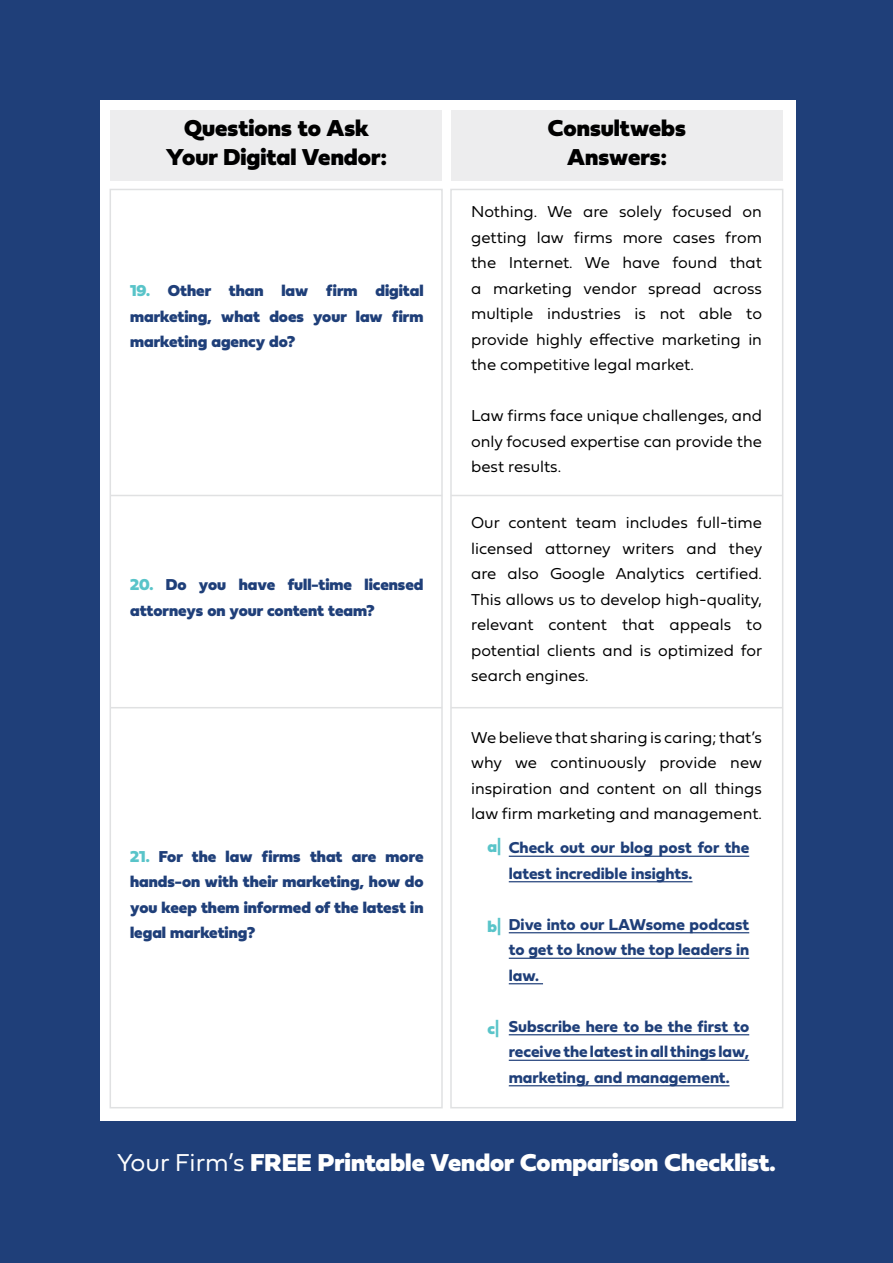
<style>
.page{position:relative;width:893px;height:1263px;background:#1f3f79}
.page>*{position:absolute;margin:0;border:0;box-sizing:border-box;transform-origin:0 0}
.t1{font:25.5px "Fieldwork Geo Black";color:#fff}
.t2{font:24px/28.5px "Fieldwork Geo Black";color:#000;text-align:center}
.t3{font:16.5px/25.5px "Fieldwork Geo Light";color:#000;text-align:justify}
.t4{font:16.5px/25.5px "Fieldwork Geo Black";color:#1f3f79;text-align:justify}
.t5{font:16.5px/25.5px "Fieldwork Geo Bold";color:#1f3f79;text-align:justify}
.t6{font:16.5px "Fieldwork Geo Black";color:#59c4c9}
.s1{color:#59c4c9}
.s2{font-family:"Fieldwork Geo Bold"}
.s3{font-family:"Fieldwork Geo Light"}
</style>
<div class="page">
<div style="left:100px;top:100px;width:696px;height:1021px;background:#fff"></div>
<div style="left:110px;top:110px;width:332px;height:70px;background:#ededee"></div>
<div style="left:451px;top:110px;width:332px;height:70px;background:#ededee"></div>
<div style="left:110px;top:189px;width:333px;height:919px;border:2px solid #e0e1e2"></div>
<div style="left:450px;top:189px;width:333px;height:919px;border:2px solid #e0e1e2"></div>
<hr style="left:509px;top:856px;width:240px;height:1px;background:#1f3f79">
<hr style="left:509px;top:881px;width:183px;height:1px;background:#1f3f79">
<hr style="left:509px;top:932px;width:240px;height:1px;background:#1f3f79">
<hr style="left:509px;top:958px;width:240px;height:1px;background:#1f3f79">
<hr style="left:509px;top:983px;width:34px;height:1px;background:#1f3f79">
<hr style="left:509px;top:1034px;width:240px;height:1px;background:#1f3f79">
<hr style="left:509px;top:1060px;width:240px;height:1px;background:#1f3f79">
<hr style="left:509px;top:1085px;width:220px;height:1px;background:#1f3f79">
<hr style="left:111px;top:495px;width:331px;height:1px;background:#e0e1e2">
<hr style="left:451px;top:495px;width:331px;height:1px;background:#e0e1e2">
<hr style="left:111px;top:707px;width:331px;height:1px;background:#e0e1e2">
<hr style="left:451px;top:707px;width:331px;height:1px;background:#e0e1e2">
<h2 class="t2" style="left:166px;top:112px;width:222px">Questions to Ask<br>Your Digital Vendor:</h2>
<p class="t4" style="left:130px;top:276px;width:295px"><span class="s1">19.</span> Other than law firm digital marketing, what does your law firm marketing agency do?</p>
<p class="t4" style="left:130px;top:570px;width:295px"><span class="s1">20.</span> Do you have full-time licensed attorneys on your content team?</p>
<p class="t4" style="left:130px;top:842px;width:295px"><span class="s1">21.</span> For the law firms that are more hands-on with their marketing, how do you keep them informed of the latest in legal marketing?</p>
<h2 class="t2" style="left:548px;top:112px;width:140px">Consultwebs<br>Answers:</h2>
<p class="t3" style="left:471px;top:198px;width:292px">Nothing. We are solely focused on getting law firms more cases from the Internet. We have found that a marketing vendor spread across multiple industries is not able to provide highly effective marketing in the competitive legal market.</p>
<p class="t3" style="left:471px;top:402px;width:292px">Law firms face unique challenges, and only focused expertise can provide the best results.</p>
<p class="t3" style="left:471px;top:509px;width:293px">Our content team includes full-time licensed attorney writers and they are also Google Analytics certified.<br>This allows us to develop high-quality, relevant content that appeals to potential clients and is optimized for search engines.</p>
<p class="t3" style="left:471px;top:723px;width:292px">We believe that sharing is caring; that’s why we continuously provide new inspiration and content on all things law firm marketing and management.</p>
<p class="t6" style="left:487px;top:832px;width:15px">a<span class="s2">|</span></p>
<p class="t5" style="left:509px;top:834px;width:242px">Check out our blog post for the latest incredible insights.</p>
<p class="t5" style="left:509px;top:911px;width:242px">Dive into our LAWsome podcast to get to know the top leaders in law.</p>
<p class="t5" style="left:509px;top:1013px;width:242px">Subscribe here to be the first to receive the latest in all things law, marketing, and management.</p>
<p class="t6" style="left:487px;top:911px;width:15px">b<span class="s2">|</span></p>
<p class="t6" style="left:487px;top:1013px;width:13px">c<span class="s2">|</span></p>
<h1 class="t1" style="left:117px;top:1139px;width:660px"><span class="s3">Your Firm’s</span> FREE Printable Vendor Comparison Checklist.</h1>
</div>
